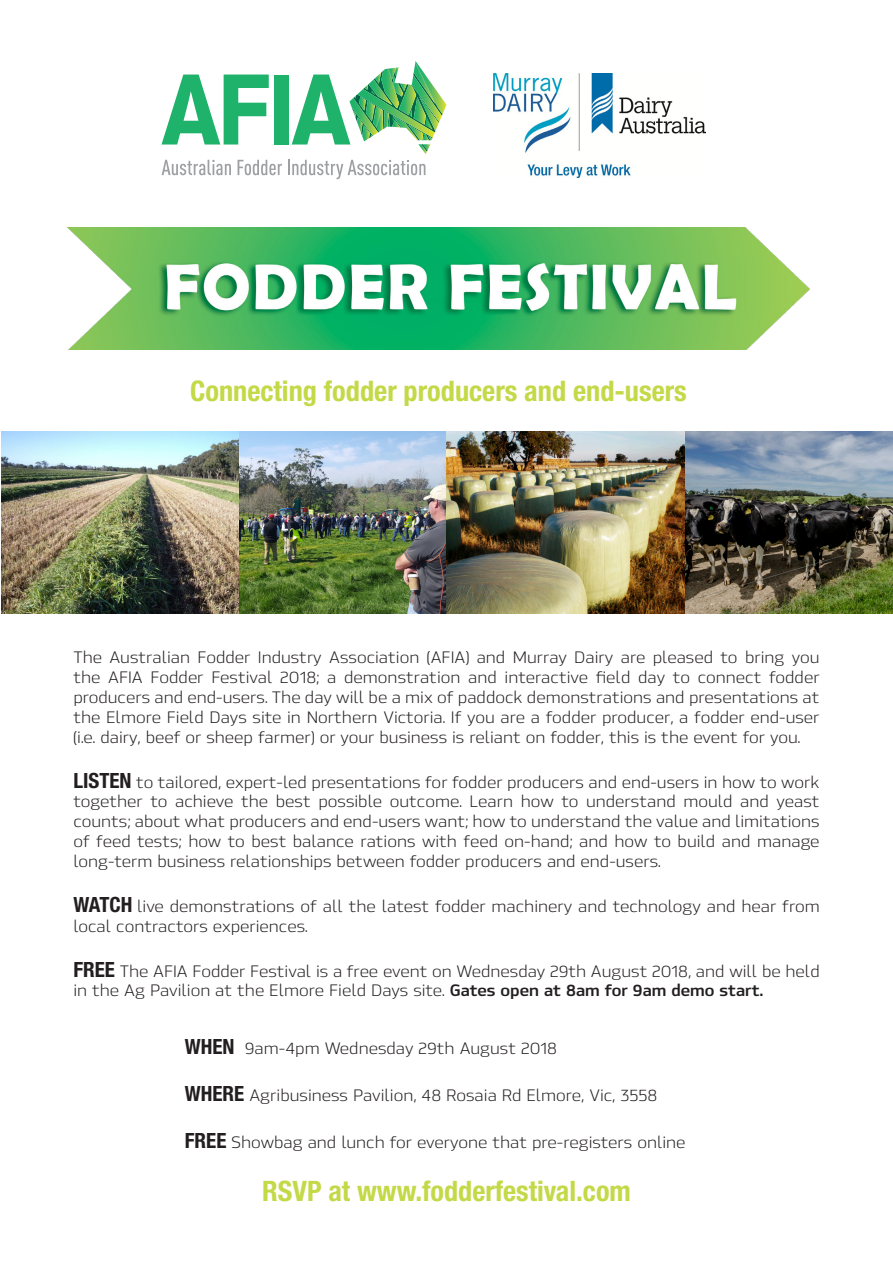
<style>
.page{position:relative;width:893px;height:1263px;background:#fff}
.page>*{position:absolute;margin:0;border:0;box-sizing:border-box;transform-origin:0 0}
.Paragraph_heading{font:700 condensed 28.35px "Helvetica Neue LT Pro";color:#c4d947}
.t1{font:700 condensed 28.2px "Helvetica Neue LT Pro";color:#c4d947}
.pparagrah_done{font:16.5px/19.8px "Hackman";color:#231f20;text-align:justify}
.s1{font-family:"Helvetica Neue LT Pro";font-weight:700;font-stretch:condensed;font-size:21px}
.s2{font-weight:700}
</style>
<div class="page">
<img style="left:1px;top:431px;width:892px;height:182px">
<img style="left:493px;top:73px;width:212px;height:105px">
<img style="left:68px;top:228px;width:742px;height:122px">
<svg style="left:162px;top:75px;width:107px;height:70px"></svg>
<div style="left:274px;top:75px;width:14px;height:70px;background:#1eb26a"></div>
<svg style="left:162px;top:160px;width:69px;height:15px"></svg>
<svg style="left:238px;top:160px;width:44px;height:15px"></svg>
<svg style="left:288px;top:160px;width:137px;height:19px"></svg>
<svg style="left:292px;top:61px;width:154px;height:93px"></svg>
<p class="Paragraph_heading" style="left:190px;top:373px;width:498px">Connecting fodder producers and end-users</p>
<p class="pparagrah_done" style="left:73px;top:647px;width:748px">The Australian Fodder Industry Association (AFIA) and Murray Dairy are pleased to bring you the AFIA Fodder Festival 2018; a demonstration and interactive field day to connect fodder producers and end-users. The day will be a mix of paddock demonstrations and presentations at the Elmore Field Days site in Northern Victoria. If you are a fodder producer, a fodder end-user (i.e. dairy, beef or sheep farmer) or your business is reliant on fodder, this is the event for you.</p>
<p class="pparagrah_done" style="left:73px;top:771px;width:748px"><span class="s1">LISTEN</span> to tailored, expert-led presentations for fodder producers and end-users in how to work together to achieve the best possible outcome. Learn how to understand mould and yeast counts; about what producers and end-users want; how to understand the value and limitations of feed tests; how to best balance rations with feed on-hand; and how to build and manage long-term business relationships between fodder producers and end-users.</p>
<p class="pparagrah_done" style="left:73px;top:895px;width:748px"><span class="s1">WATCH</span> live demonstrations of all the latest fodder machinery and technology and hear from local contractors experiences.</p>
<p class="pparagrah_done" style="left:73px;top:960px;width:748px"><span class="s1">FREE</span> The AFIA Fodder Festival is a free event on Wednesday 29th August 2018, and will be held in the Ag Pavilion at the Elmore Field Days site. <span class="s2">Gates open at 8am for 9am demo start.</span></p>
<p class="pparagrah_done" style="left:185px;top:1038px;width:374px"><span class="s1">WHEN</span> 9am-4pm Wednesday 29th August 2018</p>
<p class="pparagrah_done" style="left:185px;top:1084px;width:474px"><span class="s1">WHERE</span> Agribusiness Pavilion, 48 Rosaia Rd Elmore, Vic, 3558</p>
<p class="pparagrah_done" style="left:185px;top:1131px;width:502px"><span class="s1">FREE</span> Showbag and lunch for everyone that pre-registers online</p>
<p class="t1" style="left:262px;top:1174px;width:370px">RSVP at www.fodderfestival.com</p>
</div>
